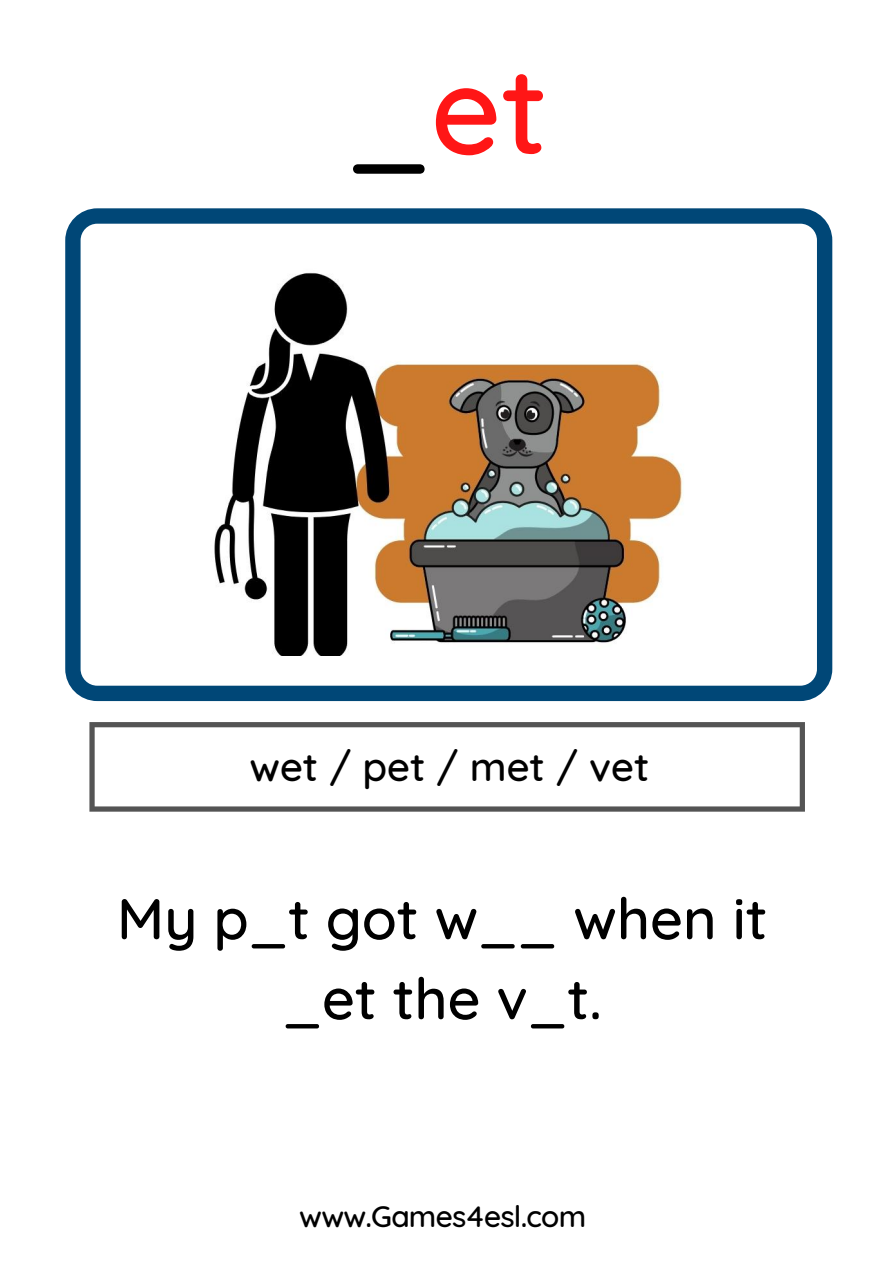
<style>
.page{position:relative;width:894px;height:1264px;background:#fff}
.page>*{position:absolute;margin:0;border:0;box-sizing:border-box;transform-origin:0 0}
.t1{font:500 122.85px "Quicksand";color:#ff1616}
.t2{font:500 57.45px/79.9px "Quicksand";color:#000;text-align:center}
.t3{font:500 40.2px "Quicksand";color:#000}
.t4{font:500 30px "Quicksand";letter-spacing:-.025em;color:#000}
.s1{color:#000}
</style>
<div class="page">
<svg style="left:65px;top:208px;width:767px;height:493px"></svg>
<svg style="left:89px;top:722px;width:715px;height:89px"></svg>
<img style="left:197px;top:253px;width:504px;height:403px">
<h1 class="t1" style="left:346px;top:11px;width:203px"><span class="s1">_</span>et</h1>
<p class="t3" style="left:249px;top:734px;width:401px">wet / pet / met / vet</p>
<p class="t2" style="left:117px;top:873px;width:652px">My p_t got w__ when it _et the v_t.</p>
<p class="t4" style="left:299px;top:1191px;width:288px">www.Games4esl.com</p>
</div>
